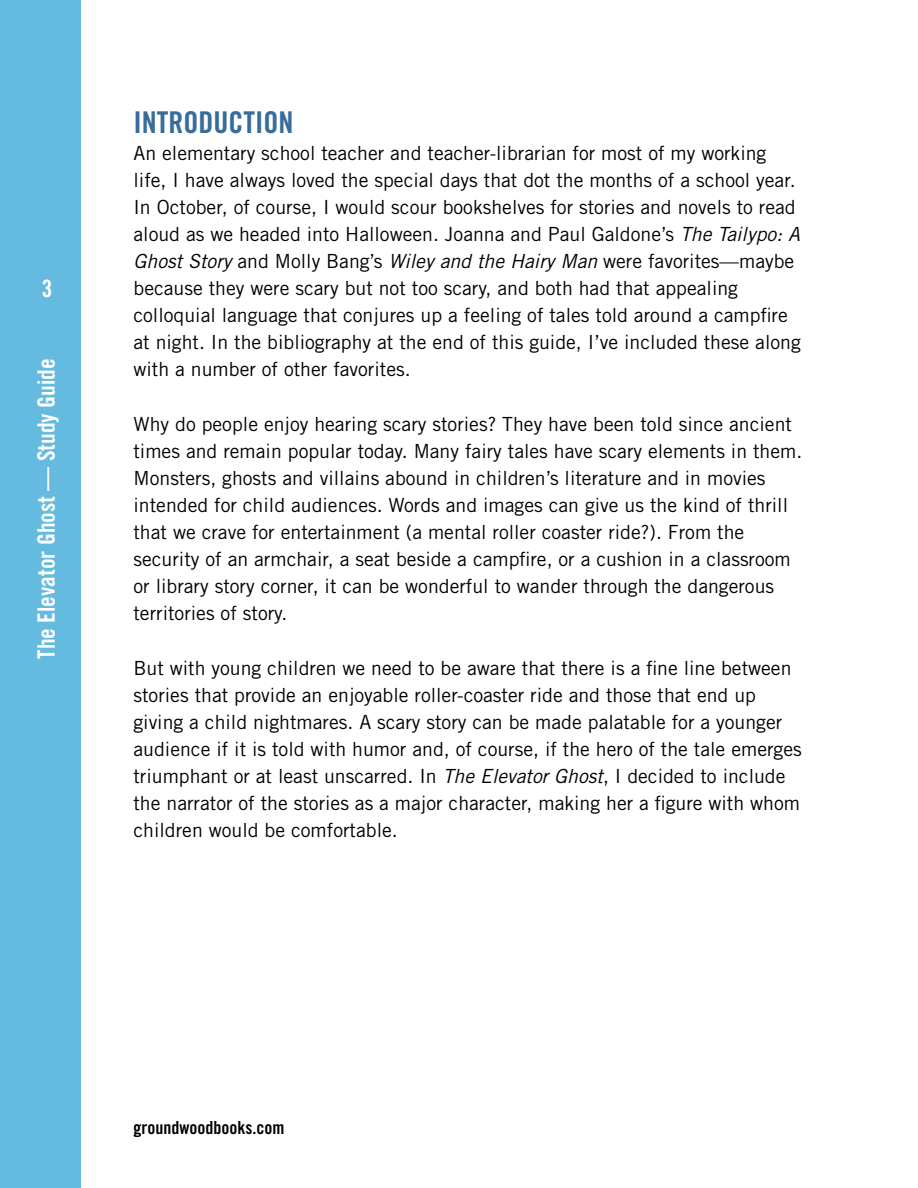
<style>
.page{position:relative;width:918px;height:1188px;background:#fff}
.page>*{position:absolute;margin:0;border:0;box-sizing:border-box;transform-origin:0 0}
.B-head{font:30px "Trade Gothic Bold Cond Twenty";color:#386c9a}
.t1{font:24px "Trade Gothic Bold Cond Twenty";color:#fff}
.Para{font:19.5px/27px "Trade Gothic";color:#000}
.Para_no_space{font:19.5px/27px "Trade Gothic";color:#000}
.t2{font:18px "Trade Gothic Bold Cond Twenty";color:#000}
.s1{font-style:italic}
</style>
<div class="page">
<div style="left:0;top:0;width:81px;height:1188px;background:#65bbdf"></div>
<p class="t1" style="left:42px;top:274px;width:12px">3</p>
<p class="t1" style="left:32px;top:659px;width:301px;rotate:-90deg">The Elevator Ghost — Study Guide</p>
<p class="B-head" style="left:133px;top:104px;width:162px">INTRODUCTION</p>
<p class="Para_no_space" style="left:133px;top:139px;width:669px">An elementary school teacher and teacher-librarian for most of my working life, I have always loved the special days that dot the months of a school year.<br>In October, of course, I would scour bookshelves for stories and novels to read aloud as we headed into Halloween. Joanna and Paul Galdone’s <span class="s1">The Tailypo: A Ghost Story</span> and Molly Bang’s <span class="s1">Wiley and the Hairy Man</span> were favorites—maybe because they were scary but not too scary, and both had that appealing colloquial language that conjures up a feeling of tales told around a campfire at night. In the bibliography at the end of this guide, I’ve included these along with a number of other favorites.</p>
<p class="Para" style="left:133px;top:410px;width:670px">Why do people enjoy hearing scary stories? They have been told since ancient times and remain popular today. Many fairy tales have scary elements in them.<br>Monsters, ghosts and villains abound in children’s literature and in movies intended for child audiences. Words and images can give us the kind of thrill that we crave for entertainment (a mental roller coaster ride?). From the security of an armchair, a seat beside a campfire, or a cushion in a classroom or library story corner, it can be wonderful to wander through the dangerous territories of story.</p>
<p class="Para" style="left:133px;top:655px;width:670px">But with young children we need to be aware that there is a fine line between stories that provide an enjoyable roller-coaster ride and those that end up giving a child nightmares. A scary story can be made palatable for a younger audience if it is told with humor and, of course, if the hero of the tale emerges triumphant or at least unscarred. In <span class="s1">The Elevator Ghost</span>, I decided to include the narrator of the stories as a major character, making her a figure with whom children would be comfortable.</p>
<p class="t2" style="left:133px;top:1117px;width:152px">groundwoodbooks.com</p>
</div>
